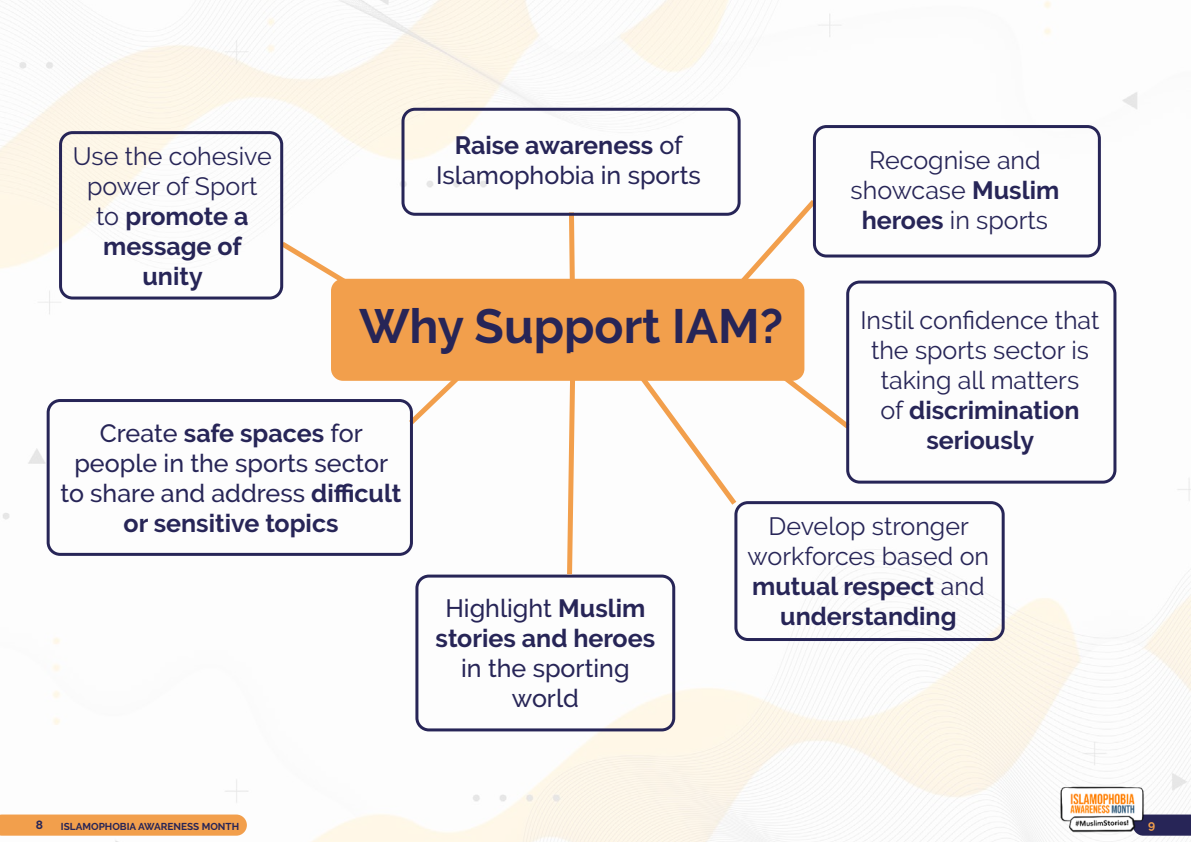
<style>
.page{position:relative;width:1191px;height:842px;background:#fff}
.page>*{position:absolute;margin:0;border:0;box-sizing:border-box;transform-origin:0 0}
.t1{font:700 48px "Raleway";color:#272557}
.t2{font:25px/30px "Raleway";color:#272557;text-align:center}
.t3{font:500 25px/30px "Raleway";color:#272557;text-align:center}
.t4{font:700 25px/30px "Raleway";color:#272557;text-align:center}
.t5{font:700 12px "Raleway";color:#272557}
.t6{font:700 12px "Raleway";color:#f29f4c}
.t7{font:700 10px "Raleway";color:#272557}
.s1{font-weight:700}
.s2{font-weight:500}
</style>
<div class="page">
<img style="left:0;top:0;width:1191px;height:842px">
<svg style="left:275px;top:237px;width:88px;height:58px"></svg>
<svg style="left:404px;top:381px;width:144px;height:49px"></svg>
<svg style="left:621px;top:194px;width:234px;height:316px"></svg>
<div style="left:331px;top:279px;width:473px;height:102px;background:#f29f4c;border-radius:12px"></div>
<div style="left:59px;top:131px;width:224px;height:168px;border:3px solid #272557;border-radius:12px"></div>
<div style="left:813px;top:125px;width:287px;height:132px;border:3px solid #272557;border-radius:12px"></div>
<div style="left:401px;top:108px;width:339px;height:108px;border:3px solid #272557;border-radius:12px"></div>
<div style="left:47px;top:399px;width:366px;height:157px;border:3px solid #272557;border-radius:12px"></div>
<div style="left:734px;top:501px;width:270px;height:140px;border:3px solid #272557;border-radius:12px"></div>
<div style="left:846px;top:281px;width:270px;height:203px;border:3px solid #272557;border-radius:12px"></div>
<div style="left:415px;top:575px;width:260px;height:156px;border:3px solid #272557;border-radius:12px"></div>
<svg style="left:564px;top:207px;width:14px;height:372px"></svg>
<svg style="left:0;top:814px;width:247px;height:22px;background:#f2a354"></svg>
<svg style="left:1152px;top:814px;width:39px;height:22px"></svg>
<img style="left:1051px;top:758px;width:101px;height:84px">
<p class="t2" style="left:73px;top:141px;width:200px">Use the cohesive power of Sport to <span class="s1">promote a message of unity</span></p>
<p class="t3" style="left:436px;top:130px;width:266px"><span class="s1">Raise awareness</span> of<br>Islamophobia in sports</p>
<h1 class="t1" style="left:359px;top:299px;width:425px">Why Support IAM?</h1>
<p class="t2" style="left:850px;top:145px;width:210px">Recognise and showcase <span class="s1">Muslim heroes</span> in sports</p>
<p class="t2" style="left:860px;top:305px;width:240px">Instil confidence that the sports sector is taking all matters<br>of <span class="s1">discrimination</span></p>
<p class="t4" style="left:100px;top:418px;width:264px"><span class="s2">Create</span> safe spaces <span class="s2">for</span></p>
<p class="t4" style="left:926px;top:425px;width:109px">seriously</p>
<p class="t3" style="left:61px;top:448px;width:342px">people in the sports sector to share and address <span class="s1">difficult or sensitive topics</span></p>
<p class="t2" style="left:747px;top:511px;width:243px">Develop stronger workforces based on <span class="s1">mutual respect</span> and <span class="s1">understanding</span></p>
<p class="t4" style="left:435px;top:594px;width:221px"><span class="s2">Highlight</span> Muslim stories and heroes</p>
<p class="t3" style="left:461px;top:653px;width:170px">in the sporting world</p>
<p class="t5" style="left:36px;top:818px;width:9px">8</p>
<p class="t7" style="left:61px;top:820px;width:180px">ISLAMOPHOBIA AWARENESS MONTH</p>
<p class="t6" style="left:1148px;top:818px;width:9px">9</p>
</div>
